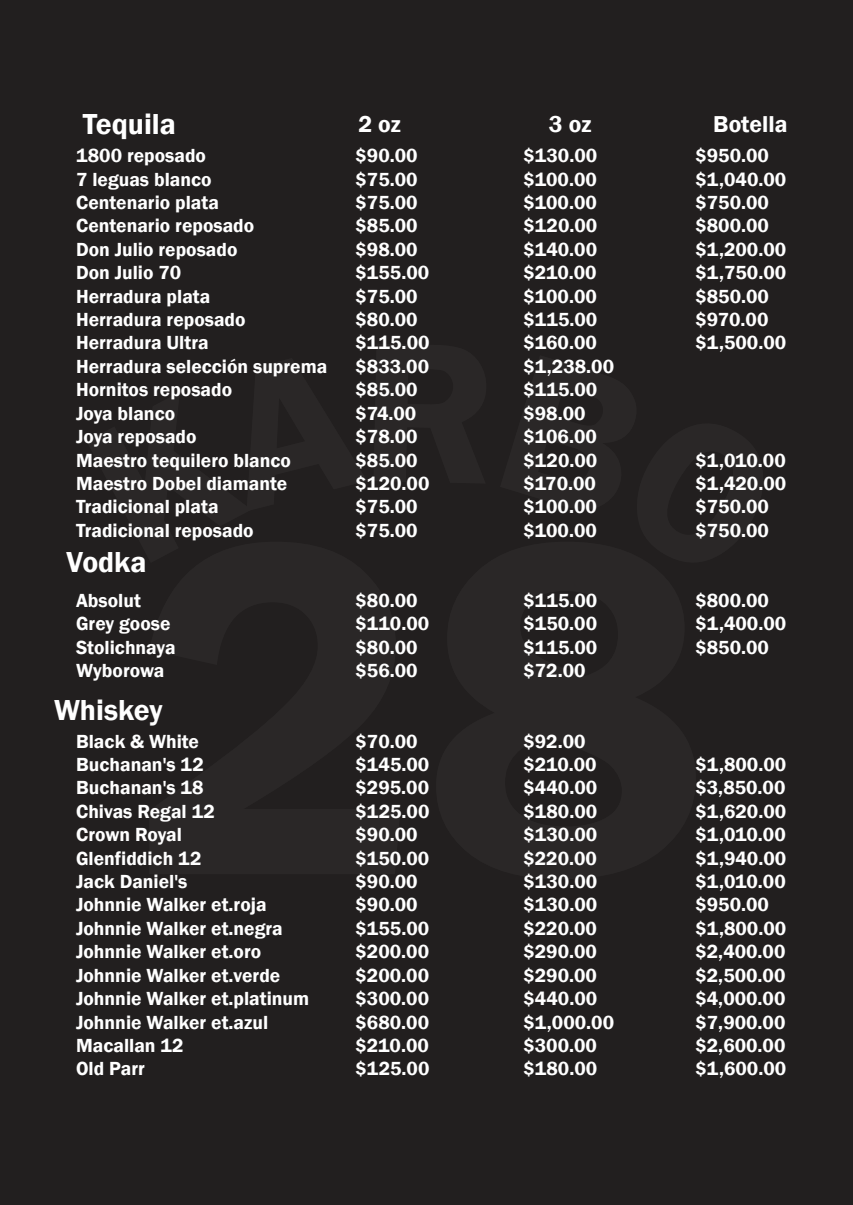
<style>
.page{position:relative;width:853px;height:1205px;background:#221f1f}
.page>*{position:absolute;margin:0;border:0;box-sizing:border-box;transform-origin:0 0}
.t1{font:600 29.75px "Franklin Gothic";color:#fff}
.t2{font:600 23.62px "Franklin Gothic";color:#fff}
.t3{font:600 19.51px/23.4px "Franklin Gothic";color:#fff}
</style>
<div class="page">
<h1 class="t1" style="left:83px;top:112px;width:95px">Tequila</h1>
<p class="t2" style="left:358px;top:114px;width:44px">2 oz</p>
<p class="t2" style="left:549px;top:114px;width:44px">3 oz</p>
<p class="t2" style="left:713px;top:114px;width:76px">Botella</p>
<p class="t3" style="left:76px;top:145px;width:253px">1800 reposado<br>7 leguas blanco<br>Centenario plata<br>Centenario reposado<br>Don Julio reposado<br>Don Julio 70<br>Herradura plata<br>Herradura reposado<br>Herradura Ultra<br>Herradura selección suprema<br>Hornitos reposado<br>Joya blanco<br>Joya reposado<br>Maestro tequilero blanco<br>Maestro Dobel diamante<br>Tradicional plata<br>Tradicional reposado</p>
<h1 class="t1" style="left:67px;top:550px;width:81px">Vodka</h1>
<p class="t3" style="left:76px;top:590px;width:101px">Absolut<br>Grey goose<br>Stolichnaya<br>Wyborowa</p>
<h1 class="t1" style="left:54px;top:697px;width:110px">Whiskey</h1>
<p class="t3" style="left:76px;top:730px;width:235px">Black &amp; White<br>Buchanan's 12<br>Buchanan's 18<br>Chivas Regal 12<br>Crown Royal<br>Glenfiddich 12<br>Jack Daniel's<br>Johnnie Walker et.roja<br>Johnnie Walker et.negra<br>Johnnie Walker et.oro<br>Johnnie Walker et.verde<br>Johnnie Walker et.platinum<br>Johnnie Walker et.azul<br>Macallan 12<br>Old Parr</p>
<p class="t3" style="left:355px;top:145px;width:75px">$90.00 $75.00 $75.00 $85.00 $98.00 $155.00 $75.00 $80.00 $115.00 $833.00 $85.00 $74.00 $78.00 $85.00 $120.00 $75.00 $75.00</p>
<p class="t3" style="left:355px;top:590px;width:75px">$80.00 $110.00 $80.00 $56.00</p>
<p class="t3" style="left:355px;top:730px;width:75px">$70.00 $145.00 $295.00 $125.00 $90.00 $150.00 $90.00 $90.00 $155.00 $200.00 $200.00 $300.00 $680.00 $210.00 $125.00</p>
<p class="t3" style="left:523px;top:145px;width:92px">$130.00 $100.00 $100.00 $120.00 $140.00 $210.00 $100.00 $115.00 $160.00 $1,238.00 $115.00 $98.00 $106.00 $120.00 $170.00 $100.00 $100.00</p>
<p class="t3" style="left:523px;top:590px;width:75px;text-align:justify">$115.00 $150.00 $115.00 $72.00</p>
<p class="t3" style="left:523px;top:730px;width:92px">$92.00 $210.00 $440.00 $180.00 $130.00 $220.00 $130.00 $130.00 $220.00 $290.00 $290.00 $440.00 $1,000.00 $300.00 $180.00</p>
<p class="t3" style="left:695px;top:145px;width:92px">$950.00 $1,040.00 $750.00 $800.00 $1,200.00 $1,750.00 $850.00 $970.00 $1,500.00</p>
<p class="t3" style="left:695px;top:449px;width:92px">$1,010.00 $1,420.00 $750.00 $750.00</p>
<p class="t3" style="left:695px;top:590px;width:92px">$800.00 $1,400.00 $850.00</p>
<p class="t3" style="left:695px;top:754px;width:92px">$1,800.00 $3,850.00 $1,620.00 $1,010.00 $1,940.00 $1,010.00 $950.00 $1,800.00 $2,400.00 $2,500.00 $4,000.00 $7,900.00 $2,600.00 $1,600.00</p>
</div>
